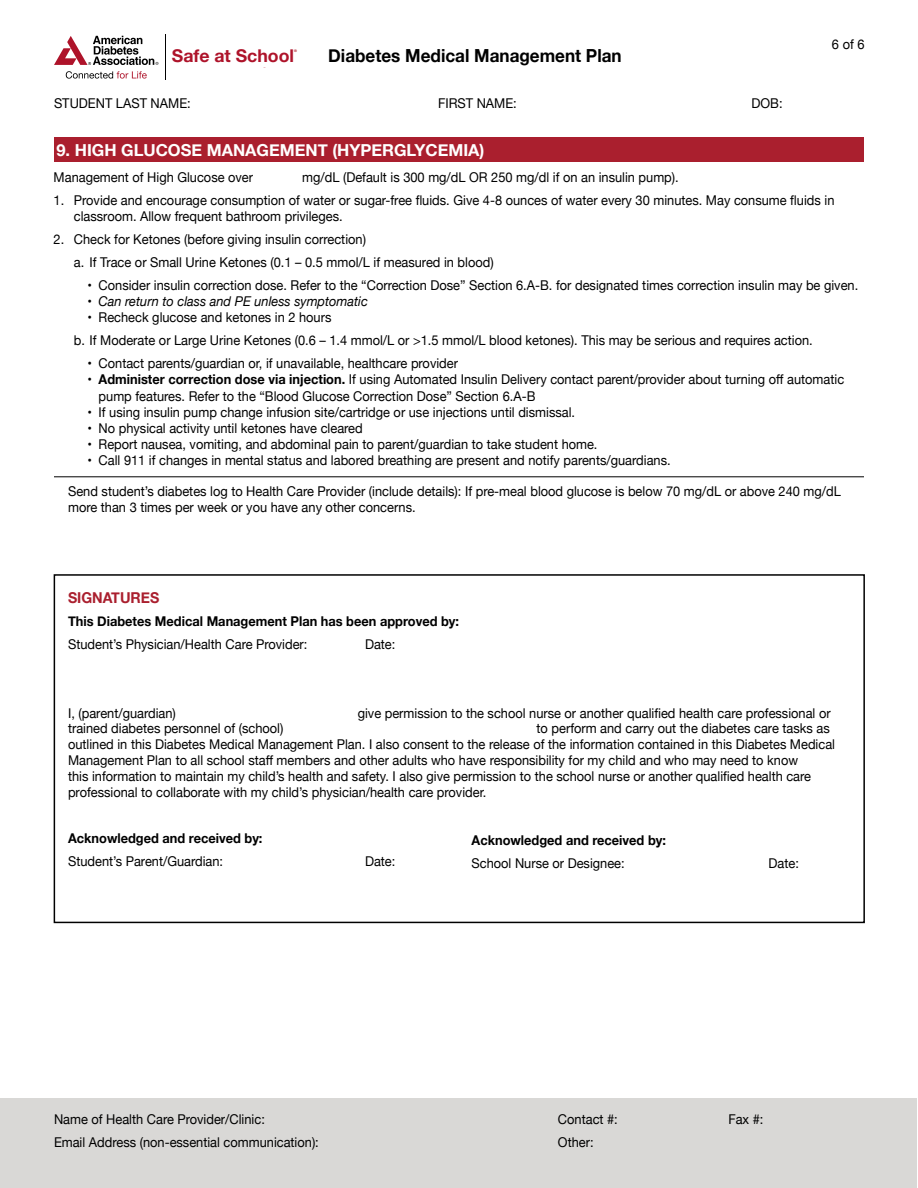
<style>
.page{position:relative;width:918px;height:1188px;background:#fff}
.page>*{position:absolute;margin:0;border:0;box-sizing:border-box;transform-origin:0 0}
.Body_Copy{font:700 18px "Helvetica Neue";color:#000;scale:.95 1}
.t1{font:700 17.7px "Helvetica Neue LT Pro";color:#ae132a}
.Subhead_2{font:700 16.5px "Helvetica Neue";color:#fff}
.Body_Copy_Bold{font:700 15px "Helvetica Neue";color:#aa1f2e;scale:.95 1}
.Body_Copy-2{font:13.5px/16.2px "Helvetica Neue";color:#000;scale:.95 1}
.Body_Copy-3{font:700 13.5px "Helvetica Neue";color:#000;scale:.95 1}
.Body_Copy-4{font:italic 13.5px "Helvetica Neue";color:#000;scale:.95 1}
.t2{font:700 3.6px "Helvetica Neue LT Pro";color:#af1f2c}
.s1{font-style:normal}
.s2{font-weight:700}
</style>
<div class="page">
<div style="left:54px;top:574px;width:811px;height:349px;border:2px solid #000"></div>
<div style="left:1px;top:1098px;width:916px;height:90px;background:#d9d8d6"></div>
<hr style="left:165px;top:34px;width:1px;height:46px;background:#000">
<svg style="left:54px;top:36px;width:105px;height:29px"></svg>
<svg style="left:66px;top:71px;width:81px;height:8px"></svg>
<div style="left:54px;top:138px;width:810px;height:24px;background:#aa1f2e"></div>
<hr style="left:54px;top:476px;width:810px;height:1px;background:#000">
<p class="t1" style="left:172px;top:45px;width:124px">Safe at School</p>
<p class="t2" style="left:294px;top:48px;width:4px">®</p>
<p class="Body_Copy" style="left:328px;top:42px;width:310px">Diabetes Medical Management Plan</p>
<p class="Body_Copy-2" style="left:832px;top:37px;width:36px">6 of 6</p>
<p class="Body_Copy-2" style="left:54px;top:96px;width:146px">STUDENT LAST NAME:</p>
<p class="Body_Copy-2" style="left:438px;top:96px;width:84px">FIRST NAME:</p>
<p class="Body_Copy-2" style="left:752px;top:96px;width:34px">DOB:</p>
<p class="Subhead_2" style="left:56px;top:137px;width:430px">9. HIGH GLUCOSE MANAGEMENT (HYPERGLYCEMIA)</p>
<p class="Body_Copy-2" style="left:54px;top:170px;width:212px">Management of High Glucose over</p>
<p class="Body_Copy-2" style="left:302px;top:170px;width:398px">mg/dL (Default is 300 mg/dL OR 250 mg/dl if on an insulin pump).</p>
<p class="Body_Copy-2" style="left:74px;top:193px;width:802px;text-indent:-20px">1. Provide and encourage consumption of water or sugar-free fluids. Give 4-8 ounces of water every 30 minutes. May consume fluids in classroom. Allow frequent bathroom privileges.</p>
<p class="Body_Copy-2" style="left:54px;top:232px;width:330px">2. Check for Ketones (before giving insulin correction)</p>
<p class="Body_Copy-2" style="left:74px;top:255px;width:443px">a. If Trace or Small Urine Ketones (0.1 – 0.5 mmol/L if measured in blood)</p>
<p class="Body_Copy-2" style="left:87px;top:278px;width:813px">• Consider insulin correction dose. Refer to the “Correction Dose” Section 6.A-B. for designated times correction insulin may be given.</p>
<p class="Body_Copy-4" style="left:87px;top:293px;width:297px"><span class="s1">•</span> Can return to class and PE unless symptomatic</p>
<p class="Body_Copy-2" style="left:87px;top:310px;width:258px">• Recheck glucose and ketones in 2 hours</p>
<p class="Body_Copy-2" style="left:74px;top:333px;width:779px">b. If Moderate or Large Urine Ketones (0.6 – 1.4 mmol/L or &gt;1.5 mmol/L blood ketones). This may be serious and requires action.</p>
<p class="Body_Copy-2" style="left:87px;top:356px;width:392px">• Contact parents/guardian or, if unavailable, healthcare provider</p>
<p class="Body_Copy-2" style="left:99px;top:372px;width:786px;text-indent:-11px">• <span class="s2">Administer correction dose via injection.</span> If using Automated Insulin Delivery contact parent/provider about turning off automatic pump features. Refer to the “Blood Glucose Correction Dose” Section 6.A-B</p>
<p class="Body_Copy-2" style="left:87px;top:405px;width:515px">• If using insulin pump change infusion site/cartridge or use injections until dismissal.</p>
<p class="Body_Copy-2" style="left:87px;top:421px;width:291px">• No physical activity until ketones have cleared</p>
<p class="Body_Copy-2" style="left:87px;top:437px;width:539px">• Report nausea, vomiting, and abdominal pain to parent/guardian to take student home.</p>
<p class="Body_Copy-2" style="left:87px;top:453px;width:616px">• Call 911 if changes in mental status and labored breathing are present and notify parents/guardians.</p>
<p class="Body_Copy-2" style="left:68px;top:484px;width:815px">Send student’s diabetes log to Health Care Provider (include details): If pre-meal blood glucose is below 70 mg/dL or above 240 mg/dL more than 3 times per week or you have any other concerns.</p>
<p class="Body_Copy_Bold" style="left:68px;top:586px;width:98px">SIGNATURES</p>
<p class="Body_Copy-3" style="left:68px;top:610px;width:413px">This Diabetes Medical Management Plan has been approved by:</p>
<p class="Body_Copy-2" style="left:68px;top:637px;width:254px">Student’s Physician/Health Care Provider:</p>
<p class="Body_Copy-2" style="left:365px;top:637px;width:34px">Date:</p>
<p class="Body_Copy-2" style="left:68px;top:705px;width:115px">I, (parent/guardian)</p>
<p class="Body_Copy-2" style="left:358px;top:705px;width:499px">give permission to the school nurse or another qualified health care professional or</p>
<p class="Body_Copy-2" style="left:68px;top:720px;width:228px">trained diabetes personnel of (school)</p>
<p class="Body_Copy-2" style="left:68px;top:720px;width:809px;text-indent:469px">to perform and carry out the diabetes care tasks as outlined in this Diabetes Medical Management Plan. I also consent to the release of the information contained in this Diabetes Medical Management Plan to all school staff members and other adults who have responsibility for my child and who may need to know<br>this information to maintain my child’s health and safety. I also give permission to the school nurse or another qualified health care professional to collaborate with my child’s physician/health care provider.</p>
<p class="Body_Copy-3" style="left:68px;top:828px;width:206px">Acknowledged and received by:</p>
<p class="Body_Copy-2" style="left:68px;top:854px;width:165px">Student’s Parent/Guardian:</p>
<p class="Body_Copy-2" style="left:365px;top:854px;width:34px">Date:</p>
<p class="Body_Copy-3" style="left:472px;top:830px;width:206px">Acknowledged and received by:</p>
<p class="Body_Copy-2" style="left:472px;top:856px;width:163px">School Nurse or Designee:</p>
<p class="Body_Copy-2" style="left:769px;top:856px;width:34px">Date:</p>
<p class="Body_Copy-2" style="left:54px;top:1112px;width:224px">Name of Health Care Provider/Clinic:</p>
<p class="Body_Copy-2" style="left:558px;top:1112px;width:65px">Contact #:</p>
<p class="Body_Copy-2" style="left:728px;top:1112px;width:39px">Fax #:</p>
<p class="Body_Copy-2" style="left:54px;top:1135px;width:280px">Email Address (non-essential communication):</p>
<p class="Body_Copy-2" style="left:558px;top:1135px;width:39px">Other:</p>
</div>
